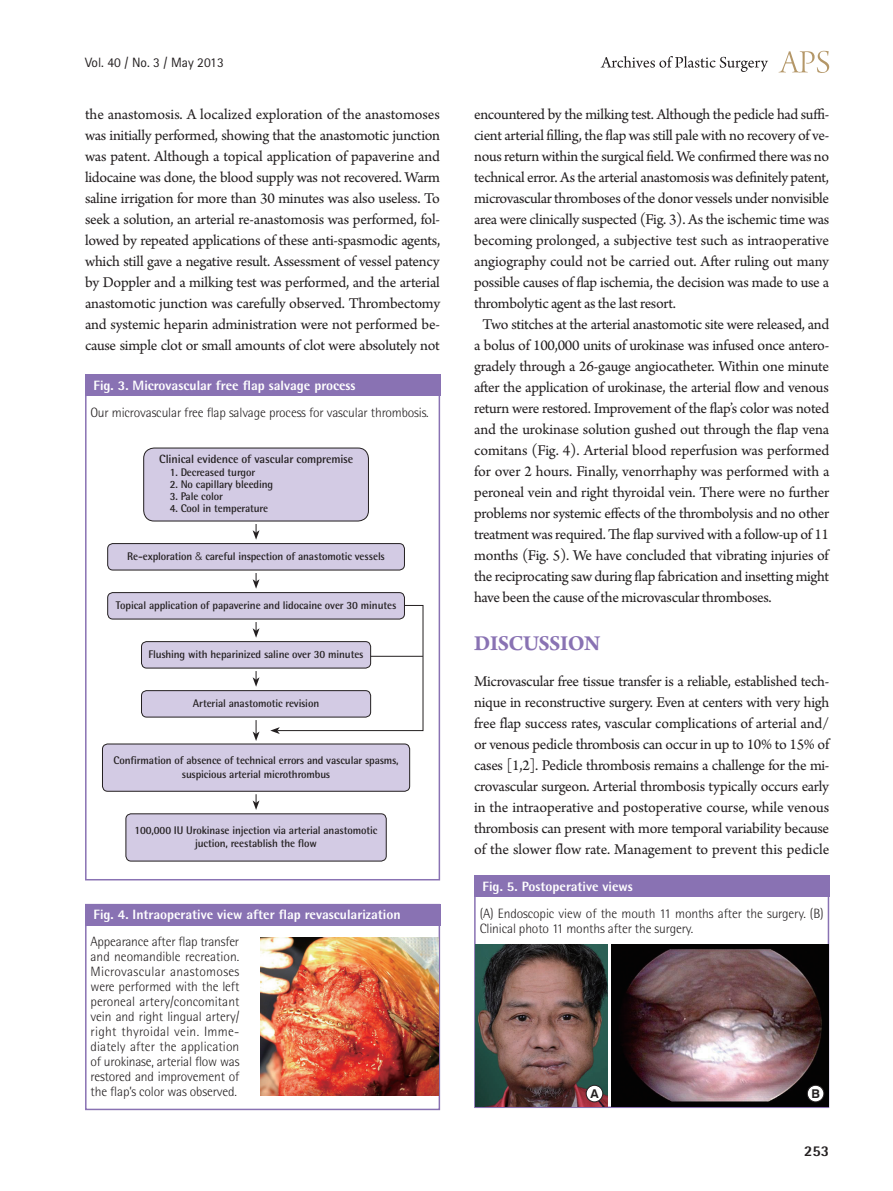
<style>
.page{position:relative;width:893px;height:1191px;background:#fff}
.page>*{position:absolute;margin:0;border:0;box-sizing:border-box;transform-origin:0 0}
.대제목{font:700 22.5px "Arno Pro";letter-spacing:-.02em;color:#8972b3}
.본문_성형{font:15.75px/21px "Arno Pro";letter-spacing:-.02em;color:#231f20;text-align:justify}
.t1{font:800 15px "Rotis Semi Sans Std";color:#231f20}
.그림__표-설명{font:300 13.5px/15px "Rotis Semi Sans Std";letter-spacing:-.01em;color:#231f20;text-align:justify}
.표_그림_제목_볼드{font:800 13.5px "Rotis Semi Sans Std";color:#fff}
.권_호_월{font:13.5px "Rotis Sans Serif Std";color:#231f20}
.t2{font:700 12.15px "Swiss 721 BT";color:#231f20}
.표_그림_지문__8pt{font:700 12px "Rotis Semi Sans Std";letter-spacing:-.01em;color:#231f20}
.표_그림_지문__8pt-2{font:700 11.1px/13.8px "Rotis Semi Sans Std";letter-spacing:-.01em;color:#231f20;text-align:center}
.s1{font-family:"Helvetica";font-weight:300}
</style>
<div class="page">
<svg style="left:779px;top:51px;width:50px;height:22px"></svg>
<svg style="left:601px;top:56px;width:167px;height:16px"></svg>
<div style="left:85px;top:904px;width:355px;height:206px;border:2px solid #8972b3"></div>
<div style="left:85px;top:374px;width:355px;height:506px;border:2px solid #8972b3"></div>
<div style="left:85px;top:374px;width:355px;height:21px;background:#8972b3"></div>
<svg style="left:253px;top:524px;width:7px;height:16px"></svg>
<svg style="left:253px;top:573px;width:7px;height:16px"></svg>
<svg style="left:253px;top:622px;width:7px;height:16px"></svg>
<svg style="left:253px;top:671px;width:7px;height:16px"></svg>
<svg style="left:253px;top:720px;width:7px;height:21px"></svg>
<svg style="left:253px;top:794px;width:7px;height:16px"></svg>
<svg style="left:270px;top:605px;width:154px;height:129px"></svg>
<hr style="left:367px;top:656px;width:56px;height:1px;background:#231f20">
<div style="left:144px;top:448px;width:224px;height:73px;background:#d3cbe4;border-radius:10px"></div>
<div style="left:143px;top:447px;width:226px;height:74px;border:1px solid #231f20;border-radius:10px"></div>
<div style="left:108px;top:543px;width:296px;height:27px;background:#d3cbe4;border-radius:5px"></div>
<div style="left:107px;top:543px;width:298px;height:27px;border:1px solid #231f20;border-radius:5px"></div>
<div style="left:108px;top:592px;width:296px;height:27px;background:#d3cbe4;border-radius:5px"></div>
<div style="left:107px;top:592px;width:298px;height:27px;border:1px solid #231f20;border-radius:5px"></div>
<div style="left:141px;top:641px;width:230px;height:27px;background:#d3cbe4;border-radius:5px"></div>
<div style="left:141px;top:641px;width:230px;height:27px;border:1px solid #231f20;border-radius:5px"></div>
<div style="left:141px;top:690px;width:230px;height:27px;background:#d3cbe4;border-radius:5px"></div>
<div style="left:141px;top:690px;width:230px;height:27px;border:1px solid #231f20;border-radius:5px"></div>
<div style="left:102px;top:744px;width:308px;height:47px;background:#d3cbe4;border-radius:5px"></div>
<div style="left:102px;top:743px;width:308px;height:48px;border:1px solid #231f20;border-radius:5px"></div>
<div style="left:126px;top:814px;width:260px;height:47px;background:#d3cbe4;border-radius:5px"></div>
<div style="left:126px;top:813px;width:261px;height:48px;border:1px solid #231f20;border-radius:5px"></div>
<img style="left:260px;top:938px;width:179px;height:157px">
<div style="left:85px;top:904px;width:355px;height:21px;background:#8972b3"></div>
<img style="left:475px;top:944px;width:132px;height:162px">
<img style="left:611px;top:944px;width:217px;height:162px">
<div style="left:586px;top:1085px;width:17px;height:17px;background:#fff;border-radius:50%"></div>
<div style="left:586px;top:1085px;width:17px;height:17px;border:1px solid #231f20;border-radius:50%"></div>
<div style="left:807px;top:1085px;width:17px;height:17px;background:#fff;border-radius:50%"></div>
<div style="left:807px;top:1085px;width:17px;height:17px;border:1px solid #231f20;border-radius:50%"></div>
<div style="left:474px;top:875px;width:355px;height:21px;background:#8972b3"></div>
<p class="권_호_월" style="left:85px;top:54px;width:140px">Vol. 40 / No. 3 / May 2013</p>
<p class="본문_성형" style="left:85px;top:105px;width:357px">the anastomosis. A localized exploration of the anastomoses was initially performed, showing that the anastomotic junction was patent. Although a topical application of papaverine and lidocaine was done, the blood supply was not recovered. Warm saline irrigation for more than 30 minutes was also useless. To seek a solution, an arterial re-anastomosis was performed, fol&shy;lowed by repeated applications of these anti-spasmodic agents, which still gave a negative result. Assessment of vessel patency by Doppler and a milking test was performed, and the arterial anastomotic junction was carefully observed. Thrombectomy and systemic heparin administration were not performed be&shy;cause simple clot or small amounts of clot were absolutely not</p>
<p class="본문_성형" style="left:474px;top:105px;width:357px">encountered by the milking test. Although the pedicle had suffi&shy;cient arterial filling, the flap was still pale with no recovery of ve&shy;nous return within the surgical field. We confirmed there was no technical error. As the arterial anastomosis was definitely patent, microvascular thromboses of the donor vessels under nonvisible area were clinically suspected (Fig. 3). As the ischemic time was becoming prolonged, a subjective test such as intraoperative angiography could not be carried out. After ruling out many possible causes of flap ischemia, the decision was made to use a thrombolytic agent as the last resort.</p>
<p class="본문_성형" style="left:474px;top:315px;width:357px;text-indent:9px">Two stitches at the arterial anastomotic site were released, and a bolus of 100,000 units of urokinase was infused once antero&shy;gradely through a 26-gauge angiocatheter. Within one minute after the application of urokinase, the arterial flow and venous return were restored. Improvement of the flap’s color was noted and the urokinase solution gushed out through the flap vena comitans (Fig. 4). Arterial blood reperfusion was performed for over 2 hours. Finally, venorrhaphy was performed with a peroneal vein and right thyroidal vein. There were no further problems nor systemic effects of the thrombolysis and no other treatment was required. The flap survived with a follow-up of 11 months (Fig. 5). We have concluded that vibrating injuries of the reciprocating saw during flap fabrication and insetting might have been the cause of the microvascular thromboses.</p>
<p class="대제목" style="left:474px;top:630px;width:128px">DISCUSSION</p>
<p class="본문_성형" style="left:474px;top:672px;width:357px">Microvascular free tissue transfer is a reliable, established tech&shy;nique in reconstructive surgery. Even at centers with very high free flap success rates, vascular complications of arterial and/ or venous pedicle thrombosis can occur in up to 10% to 15% of cases [1,2]. Pedicle thrombosis remains a challenge for the mi&shy;crovascular surgeon. Arterial thrombosis typically occurs early in the intraoperative and postoperative course, while venous thrombosis can present with more temporal variability because of the slower flow rate. Management to prevent this pedicle</p>
<p class="표_그림_제목_볼드" style="left:94px;top:376px;width:264px">Fig. 3. Microvascular free flap salvage process</p>
<p class="그림__표-설명" style="left:90px;top:405px;width:340px">Our microvascular free flap salvage process for vascular thrombosis.</p>
<p class="표_그림_지문__8pt" style="left:159px;top:452px;width:195px">Clinical evidence of vascular compremise</p>
<p class="표_그림_지문__8pt-2" style="left:170px;top:465px;width:87px">1. Decreased turgor</p>
<p class="표_그림_지문__8pt-2" style="left:170px;top:477px;width:105px">2. No capillary bleeding</p>
<p class="표_그림_지문__8pt-2" style="left:170px;top:489px;width:55px">3. Pale color</p>
<p class="표_그림_지문__8pt-2" style="left:170px;top:501px;width:100px">4. Cool in temperature</p>
<p class="표_그림_지문__8pt-2" style="left:127px;top:549px;width:259px">Re-exploration <span class="s1">&amp;</span> careful inspection of anastomotic vessels</p>
<p class="표_그림_지문__8pt-2" style="left:116px;top:598px;width:282px">Topical application of papaverine and lidocaine over 30 minutes</p>
<p class="표_그림_지문__8pt-2" style="left:148px;top:647px;width:217px">Flushing with heparinized saline over 30 minutes</p>
<p class="표_그림_지문__8pt-2" style="left:193px;top:696px;width:128px">Arterial anastomotic revision</p>
<p class="표_그림_지문__8pt-2" style="left:114px;top:753px;width:286px">Confirmation of absence of technical errors and vascular spasms, suspicious arterial microthrombus</p>
<p class="표_그림_지문__8pt-2" style="left:135px;top:822px;width:244px">100,000 IU Urokinase injection via arterial anastomotic juction, reestablish the flow</p>
<p class="표_그림_제목_볼드" style="left:94px;top:906px;width:309px">Fig. 4. Intraoperative view after flap revascularization</p>
<p class="그림__표-설명" style="left:91px;top:934px;width:150px">Appearance after flap transfer and neomandible recreation.<br>Microvascular anastomoses were performed with the left peroneal artery/concomitant vein and right lingual artery/ right thyroidal vein. Imme&shy;diately after the application of urokinase, arterial flow was restored and improvement of the flap’s color was observed.</p>
<p class="표_그림_제목_볼드" style="left:483px;top:877px;width:152px">Fig. 5. Postoperative views</p>
<p class="그림__표-설명" style="left:480px;top:905px;width:346px">(A) Endoscopic view of the mouth 11 months after the surgery. (B)<br>Clinical photo 11 months after the surgery.</p>
<p class="t2" style="left:590px;top:1086px;width:10px">A</p>
<p class="t2" style="left:811px;top:1086px;width:10px">B</p>
<p class="t1" style="left:804px;top:1141px;width:27px">253</p>
</div>
